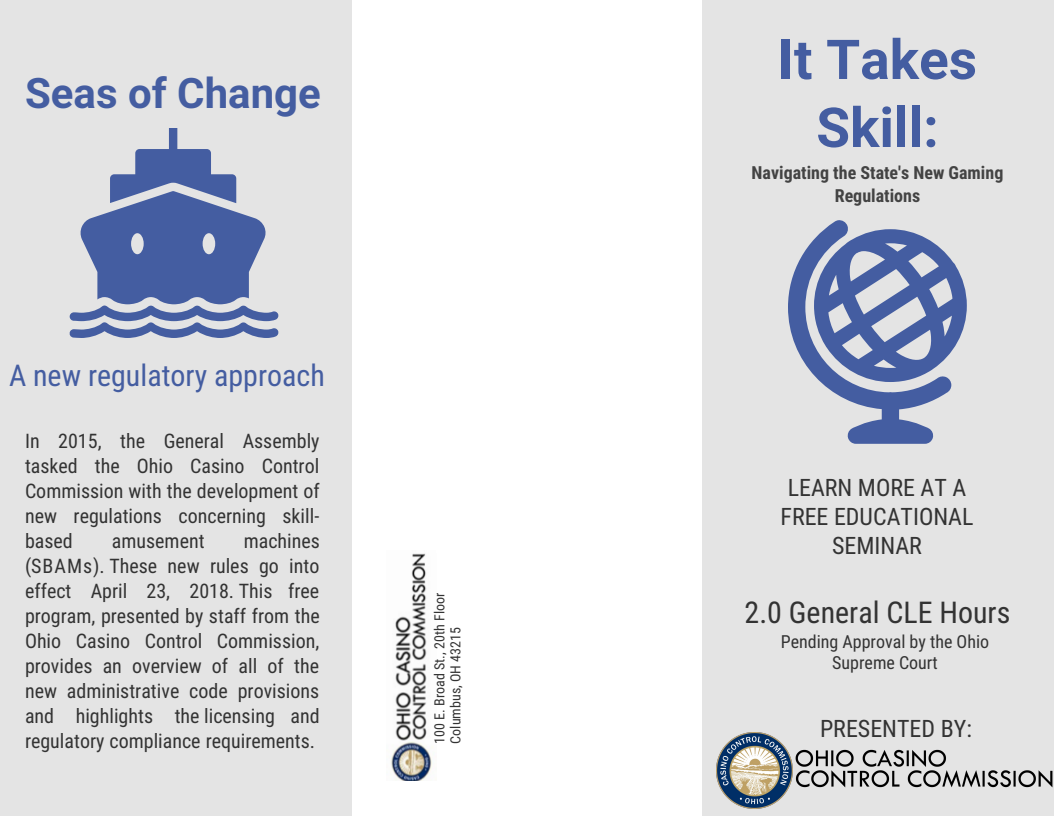
<style>
.page{position:relative;width:1056px;height:816px;background:#fff}
.page>*{position:absolute;margin:0;border:0;box-sizing:border-box;transform-origin:0 0}
.t1{font:700 55px/68px "Roboto";letter-spacing:.005em;color:#445da1;text-align:center}
.t2{font:700 42px "Roboto";letter-spacing:.005em;color:#445da1}
.t3{font:30px "Roboto Condensed";letter-spacing:.005em;color:#445da1}
.t4{font:30px "Roboto Condensed";letter-spacing:.005em;color:#333}
.t5{font:24px/29px "Roboto Condensed";letter-spacing:.005em;color:#333;text-align:center}
.t6{font:20px/25px "Roboto Condensed";letter-spacing:.005em;color:#333;text-align:justify}
.t7{font:700 18px/23px "Roboto Condensed";letter-spacing:.005em;color:#434343;text-align:center}
.t8{font:18px/21px "Roboto Condensed";letter-spacing:.005em;color:#333;text-align:center}
.t9{font:14px/16px "Roboto Condensed";letter-spacing:.005em;color:#333}
</style>
<div class="page">
<div style="left:0;top:0;width:352px;height:816px;background:#e4e4e4"></div>
<div style="left:702px;top:0;width:352px;height:816px;background:#e4e4e4"></div>
<svg style="left:69px;top:128px;width:210px;height:210px;fill:#445da1"></svg>
<svg style="left:788px;top:220px;width:179px;height:224px"></svg>
<img style="left:390px;top:553px;width:43px;height:228px">
<img style="left:716px;top:732px;width:337px;height:77px">
<h2 class="t2" style="left:25px;top:69px;width:297px">Seas of Change</h2>
<h3 class="t3" style="left:9px;top:358px;width:317px">A new regulatory approach</h3>
<p class="t6" style="left:25px;top:429px;width:296px">In 2015, the General Assembly tasked the Ohio Casino Control Commission with the development of new regulations concerning skill&shy;based</p>
<p class="t6" style="left:25px;top:529px;width:296px;text-indent:219px">machines (SBAMs). These new rules go into effect April 23, 2018. This free program, presented by staff from the Ohio Casino Control Commission, provides an overview of all of the new administrative code provisions and highlights the licensing and regulatory compliance requirements.</p>
<p class="t6" style="left:112px;top:529px;width:94px">amusement</p>
<p class="t9" style="left:432px;top:744px;width:152px;rotate:-90deg">100 E. Broad St., 20th Floor<br>Columbus, OH 43215</p>
<h1 class="t1" style="left:778px;top:26px;width:200px">It Takes<br>Skill:</h1>
<p class="t7" style="left:752px;top:161px;width:253px">Navigating the State's New Gaming<br>Regulations</p>
<p class="t5" style="left:780px;top:473px;width:194px">LEARN MORE AT A<br>FREE EDUCATIONAL<br>SEMINAR</p>
<h3 class="t4" style="left:745px;top:595px;width:267px">2.0 General CLE Hours</h3>
<p class="t8" style="left:781px;top:631px;width:210px">Pending Approval by the Ohio<br>Supreme Court</p>
<p class="t5" style="left:820px;top:714px;width:153px">PRESENTED BY:</p>
</div>
